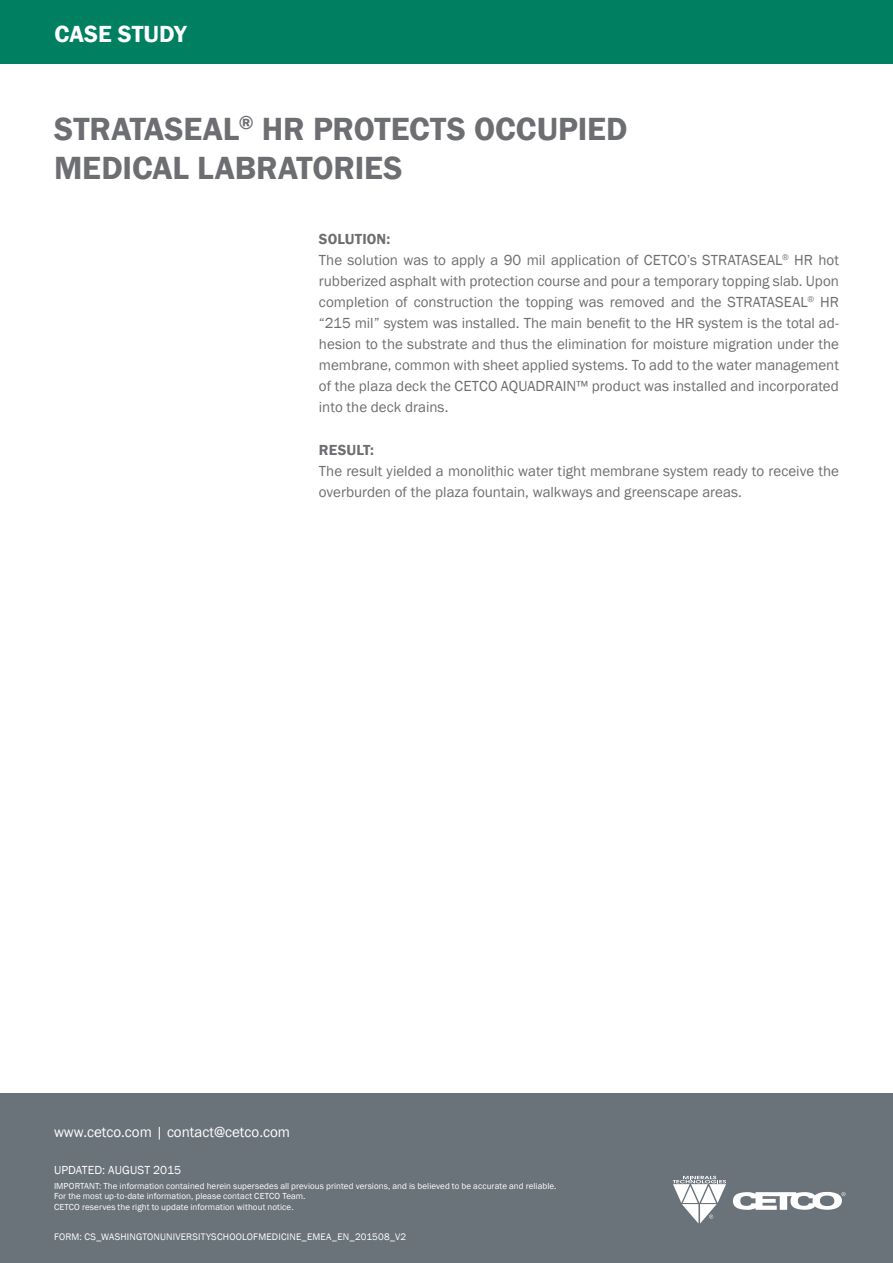
<style>
.page{position:relative;width:893px;height:1263px;background:#fff}
.page>*{position:absolute;margin:0;border:0;box-sizing:border-box;transform-origin:0 0}
.t1{font:600 33px/39.6px "Franklin Gothic";letter-spacing:-.005em;color:#6d6e71}
.t2{font:600 24px "Franklin Gothic";color:#fff}
.t3{font:15px/21px "Franklin Gothic";color:#6d6e71}
.t4{font:15px "Franklin Gothic";color:#fff}
.t5{font:600 15px "Franklin Gothic";letter-spacing:.005em;color:#6d6e71}
.t6{font:12px "Franklin Gothic";letter-spacing:.005em;color:#fff}
.t7{font:9.75px "Franklin Gothic";letter-spacing:.02em;color:#fff}
.t8{font:9px/10.5px "Franklin Gothic";letter-spacing:.01em;color:#fff}
.s1{font-weight:600}
</style>
<div class="page">
<div style="left:0;top:0;width:893px;height:64px;background:#008061"></div>
<div style="left:0;top:1093px;width:893px;height:170px;background:#6a727a"></div>
<svg style="left:733px;top:1192px;width:113px;height:18px"></svg>
<svg style="left:673px;top:1176px;width:53px;height:47px"></svg>
<h2 class="t2" style="left:55px;top:20px;width:134px">CASE STUDY</h2>
<h1 class="t1" style="left:54px;top:109px;width:575px">STRATASEAL<sup>®</sup> HR PROTECTS OCCUPIED<br>MEDICAL LABRATORIES</h1>
<p class="t3" style="left:319px;top:229px;width:522px"><span class="s1">SOLUTION:<br></span>The solution was to apply a 90 mil application of CETCO’s STRATASEAL<sup>®</sup> HR hot rubberized asphalt with protection course and pour a temporary topping slab. Upon completion of construction the topping was removed and the STRATASEAL<sup>®</sup> HR “215 mil” system was installed. The main benefit to the H R system is the total ad&shy;hesion to the substrate and thus the elimination for moisture migration under the membrane, common with sheet applied systems. To add to the water management of the plaza deck the CETCO AQUADRAIN™ product was installed and incorporated into the deck drains.</p>
<p class="t5" style="left:319px;top:440px;width:56px">RESULT:</p>
<p class="t3" style="left:319px;top:460px;width:522px">The result yielded a monolithic water tight membrane system ready to receive the overburden of the plaza fountain, walkways and greenscape areas.</p>
<p class="t4" style="left:54px;top:1123px;width:238px">www.cetco.com | contact@cetco.com</p>
<p class="t6" style="left:54px;top:1162px;width:129px">UPDATED: AUGUST 2015</p>
<p class="t8" style="left:54px;top:1180px;width:504px">IMPORTANT: The information contained herein supersedes all previous printed versions, and is believed to be accurate and reliable.<br>For the most up-to-date information, please contact CETCO Team.<br>CETCO reserves the right to update information without notice.</p>
<p class="t7" style="left:54px;top:1231px;width:183px">FORM: CS_WashingtonUniversitySchoolof</p>
<p class="t7" style="left:258px;top:1231px;width:149px">Medicine_EMEA_EN_201508_V2</p>
</div>
